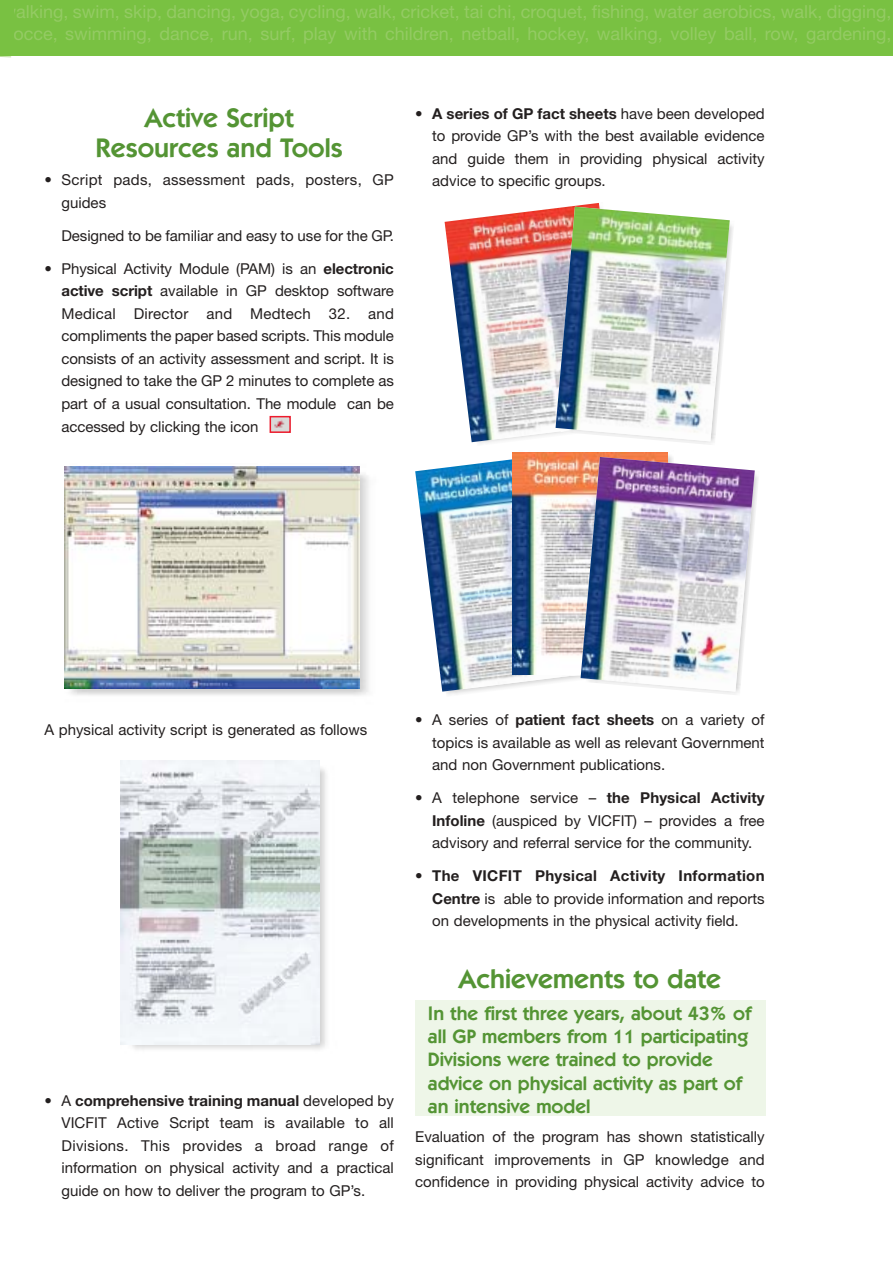
<style>
.page{position:relative;width:893px;height:1262px;background:#fff}
.page>*{position:absolute;margin:0;border:0;box-sizing:border-box;transform-origin:0 0}
.t1{font:600 27px/30px "Itc Kabel";color:#549434;text-align:center}
.t2{font:600 19.5px/23.4px "Itc Kabel";color:#549434}
.t3{font:18px/21.6px "Helvetica Neue";color:#94cb64}
.t4{font:15px/22.5px "Helvetica Neue";color:#231f1f;text-align:justify}
.t5{font:15px/22.5px "Helvetica Neue";letter-spacing:.02em;color:#231f1f}
.s1{font-weight:700}
</style>
<div class="page">
<div style="left:415px;top:1000px;width:351px;height:116px;background:#eef6e8"></div>
<div style="left:0;top:0;width:892px;height:55px;background:#79c142"></div>
<svg style="left:0;top:55px;width:11px;height:2px"></svg>
<img style="left:121px;top:760px;width:205px;height:290px">
<img style="left:120px;top:761px;width:199px;height:283px">
<img style="left:272px;top:419px;width:16px;height:11px">
<div style="left:269px;top:416px;width:22px;height:17px;border:2px solid #ee1b2d"></div>
<img style="left:64px;top:466px;width:305px;height:230px">
<img style="left:64px;top:467px;width:296px;height:221px">
<img style="left:444px;top:203px;width:289px;height:241px">
<img style="left:555px;top:207px;width:174px;height:234px">
<img style="left:415px;top:452px;width:343px;height:243px">
<img style="left:580px;top:457px;width:174px;height:234px">
<p class="t3" style="left:3px;top:3px;width:890px">walking, swim, skip, dancing, yoga, cycling, walk, cricket, tai chi, croquet, fishing, water aerobics, walk, digging, bocce, swimming, dance, run, surf, play with children, netball, hockey, walking, volley ball, row, gardening,</p>
<h1 class="t1" style="left:96px;top:105px;width:248px">Active Script<br>Resources and Tools</h1>
<p class="t5" style="left:61px;top:170px;width:334px;text-indent:-17px">• Script pads, assessment pads, posters, GP guides</p>
<p class="t4" style="left:61px;top:226px;width:334px">Designed to be familiar and easy to use for the GP.</p>
<p class="t4" style="left:61px;top:259px;width:334px;text-indent:-17px">• Physical Activity Module (PAM) is an <span class="s1">electronic active script</span> available in GP desktop software Medical Director and Medtech 32. and compliments the paper based scripts. This module consists of an activity assessment and script. It is designed to take the GP 2 minutes to complete as part of a usual consultation. The module can be accessed by clicking the icon</p>
<p class="t4" style="left:432px;top:103px;width:334px;text-indent:-17px">• <span class="s1">A series of GP fact sheets</span> have been developed to provide GP’s with the best available evidence and guide them in providing physical activity advice to specific groups.</p>
<p class="t4" style="left:44px;top:719px;width:324px">A physical activity script is generated as follows</p>
<p class="t4" style="left:61px;top:1090px;width:334px;text-indent:-17px">• A <span class="s1">comprehensive training manual</span> developed by VICFIT Active Script team is available to all Divisions. This provides a broad range of information on physical activity and a practical guide on how to deliver the program to GP’s.</p>
<p class="t4" style="left:432px;top:710px;width:334px;text-indent:-17px">• A series of <span class="s1">patient fact sheets</span> on a variety of topics is available as well as relevant Government and non Government publications.</p>
<p class="t4" style="left:432px;top:788px;width:334px;text-indent:-17px">• A telephone service – <span class="s1">the Physical Activity Infoline</span> (auspiced by VICFIT) – provides a free advisory and referral service for the community.</p>
<p class="t4" style="left:432px;top:866px;width:334px;text-indent:-17px">• <span class="s1">The VICFIT Physical Activity Information Centre</span> is able to provide information and reports on developments in the physical activity field.</p>
<h1 class="t1" style="left:458px;top:966px;width:264px">Achievements to date</h1>
<h2 class="t2" style="left:428px;top:1002px;width:325px">In the first three years, about 43% of all GP members from 11 participating<br>Divisions were trained to provide advice on physical activity as part of an intensive model</h2>
<p class="t4" style="left:415px;top:1127px;width:351px">Evaluation of the program has shown statistically significant improvements in GP knowledge and confidence in providing physical activity advice to</p>
</div>
